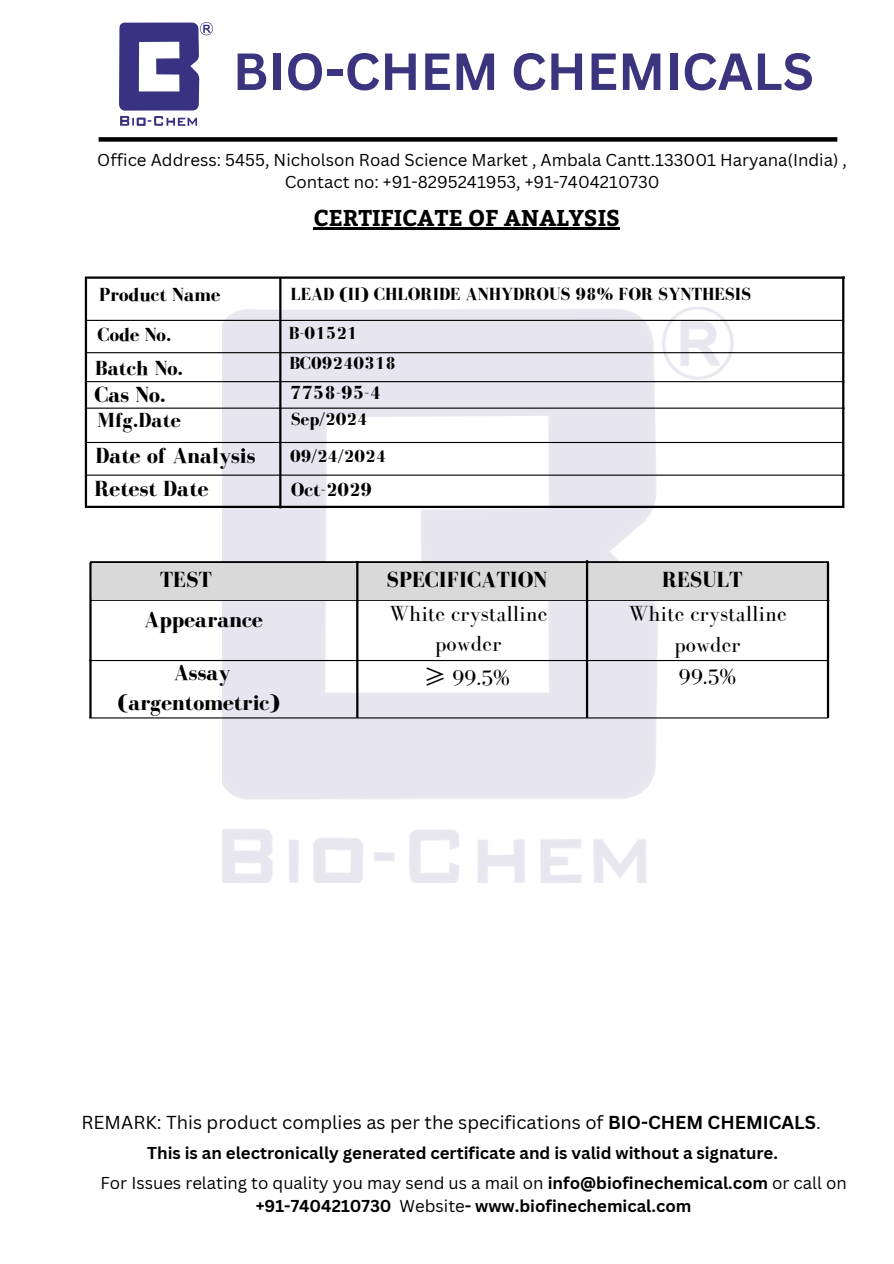
<style>
.page{position:relative;width:894px;height:1264px;background:#fff}
.page>*{position:absolute;margin:0;border:0;box-sizing:border-box;transform-origin:0 0}
.t1{font:700 51px "Canva Sans";color:#3b3580}
.t2{font:700 22.8px "Bitter";color:#000}
.t3{font:700 22.5px/30.3px "Bodoni FLF";color:#000;text-align:center}
.t4{font:22.5px/30.3px "Bodoni FLF";color:#000;text-align:center}
.t5{font:700 21px "Bodoni FLF";color:#000}
.t6{font:700 19.5px "Bodoni FLF";color:#000}
.t7{font:18.3px "Canva Sans";color:#000}
.t8{font:700 18px "Bodoni FLF";color:#000}
.t9{font:700 16.8px/22.5px "Canva Sans";color:#000;text-align:center}
.t10{font:16.8px/22.5px "Canva Sans";color:#000;text-align:center}
.s1{font-family:"Noto Sans CJ Ksc"}
.s2{font-weight:700}
.s3{font-weight:400}
</style>
<div class="page">
<div style="left:99px;top:137px;width:738px;height:5px;background:#000"></div>
<img style="left:120px;top:22px;width:92px;height:104px">
<hr style="left:313px;top:228px;width:307px;height:2px;background:#000">
<img style="left:222px;top:307px;width:511px;height:575px">
<hr style="left:85px;top:320px;width:757px;height:1px;background:#000">
<hr style="left:86px;top:352px;width:757px;height:1px;background:#000">
<hr style="left:87px;top:381px;width:757px;height:1px;background:#000">
<hr style="left:85px;top:442px;width:757px;height:1px;background:#000">
<hr style="left:87px;top:474px;width:757px;height:1px;background:#000">
<hr style="left:86px;top:506px;width:757px;height:2px;background:#000">
<hr style="left:87px;top:276px;width:757px;height:3px;background:#000">
<hr style="left:90px;top:599px;width:739px;height:2px;background:#000">
<hr style="left:90px;top:561px;width:738px;height:2px;background:#000">
<div style="left:92px;top:563px;width:736px;height:36px;background:#d9d9d9"></div>
<hr style="left:87px;top:407px;width:757px;height:2px;background:#000">
<hr style="left:841px;top:276px;width:3px;height:232px;background:#000">
<hr style="left:279px;top:277px;width:2px;height:231px;background:#000">
<hr style="left:85px;top:276px;width:2px;height:232px;background:#000">
<hr style="left:826px;top:563px;width:2px;height:155px;background:#000">
<hr style="left:585px;top:560px;width:3px;height:158px;background:#000">
<hr style="left:356px;top:561px;width:2px;height:157px;background:#000">
<hr style="left:89px;top:562px;width:3px;height:156px;background:#000">
<hr style="left:89px;top:660px;width:738px;height:1px;background:#000">
<hr style="left:89px;top:717px;width:738px;height:1px;background:#000">
<p class="t1" style="left:233px;top:35px;width:582px">BIO-CHEM CHEMICALS</p>
<h1 class="t10" style="left:97px;top:148px;width:751px">Office Address: 5455, Nicholson Road Science Market , Ambala Cantt.133001 Haryana(India) ,<br>Contact no: +91-8295241953, +91-7404210730</h1>
<p class="t6" style="left:99px;top:284px;width:123px">Product Name</p>
<p class="t6" style="left:98px;top:324px;width:75px">Code No.</p>
<p class="t5" style="left:95px;top:357px;width:89px">Batch No.</p>
<h5 class="t5" style="left:98px;top:408px;width:85px">Mfg.Date</h5>
<h4 class="t3" style="left:95px;top:440px;width:161px">Date of Analysis</h4>
<p class="t3" style="left:94px;top:473px;width:116px">Retest Date</p>
<h5 class="t3" style="left:94px;top:379px;width:73px">Cas No.</h5>
<p class="t2" style="left:313px;top:201px;width:308px">CERTIFICATE OF ANALYSIS</p>
<h3 class="t8" style="left:290px;top:284px;width:462px">LEAD (II) CHLORIDE ANHYDROUS 98% FOR SYNTHESIS</h3>
<p class="t8" style="left:289px;top:323px;width:70px">B-01521</p>
<h3 class="t8" style="left:289px;top:353px;width:108px">BC09240318</h3>
<h5 class="t6" style="left:290px;top:382px;width:93px">7758-95-4</h5>
<p class="t8" style="left:291px;top:409px;width:78px">Sep/2024</p>
<h4 class="t8" style="left:290px;top:446px;width:97px">09/24/2024</h4>
<h4 class="t6" style="left:291px;top:478px;width:83px">Oct-2029</h4>
<h5 class="t3" style="left:160px;top:564px;width:54px">TEST</h5>
<h5 class="t3" style="left:386px;top:564px;width:162px">SPECIFICATION</h5>
<h5 class="t3" style="left:661px;top:564px;width:82px">RESULT</h5>
<p class="t3" style="left:144px;top:604px;width:120px">Appearance</p>
<p class="t4" style="left:389px;top:598px;width:160px">White crystalline powder</p>
<h3 class="t4" style="left:628px;top:598px;width:160px">White crystalline powder</h3>
<p class="t3" style="left:118px;top:657px;width:163px">Assay (argentometric)</p>
<h3 class="t4" style="left:423px;top:662px;width:88px"><span class="s1">≥</span> 99.5%</h3>
<p class="t4" style="left:678px;top:661px;width:59px">99.5%</p>
<p class="t7" style="left:81px;top:1108px;width:740px">REMARK: This product complies as per the specifications of <span class="s2">BIO-CHEM CHEMICALS</span>.</p>
<p class="t9" style="left:147px;top:1140px;width:632px">This is an electronically generated certificate and is valid without a signature.</p>
<h2 class="t9" style="left:100px;top:1171px;width:747px"><span class="s3">For Issues relating to quality you may send us a mail on</span> info@biofinechemical.com <span class="s3">or call on </span>+91-7404210730 <span class="s3">Website</span>- www.biofinechemical.com</h2>
</div>
